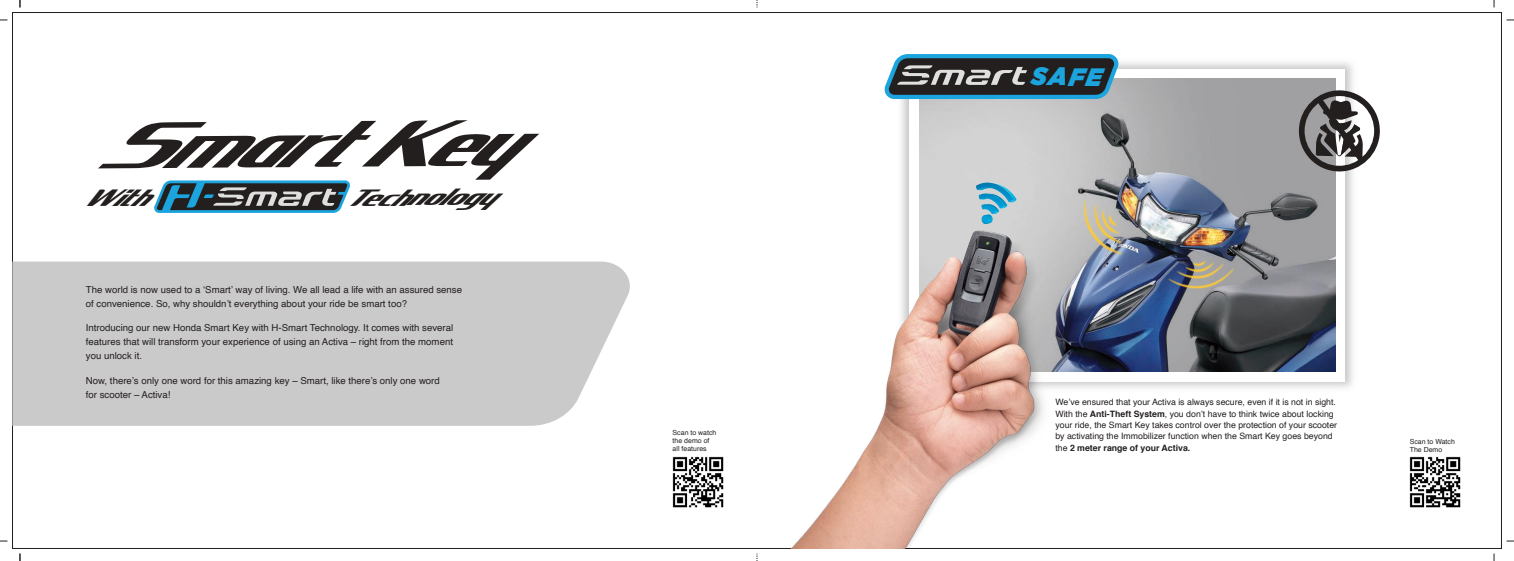
<style>
.page{position:relative;width:1514px;height:561px;background:#fff}
.page>*{position:absolute;margin:0;border:0;box-sizing:border-box;transform-origin:0 0}
.t1{font:italic 76.21px "Xbka";color:#241f1f}
.t2{font:italic 27.3px "Xbka";color:#241f1f}
.t3{font:italic 900 25.2px "Gotham";color:#1ba4dd;scale:.94 1}
.t4{font:9.62px/14px "Helvetica";color:#241f1f}
.t5{font:8.75px/11.4px "Helvetica";color:#241f1f}
.t6{font:7px/8px "Helvetica";color:#241f1f}
.s1{font-weight:700}
</style>
<div class="page">
<img style="left:919px;top:79px;width:416px;height:292px">
<div style="left:12px;top:261px;width:618px;height:165px;background:#cbcacb"></div>
<img style="left:1021px;top:137px;width:275px;height:214px">
<svg style="left:154px;top:180px;width:196px;height:33px"></svg>
<svg style="left:884px;top:54px;width:234px;height:45px"></svg>
<svg style="left:1298px;top:90px;width:81px;height:81px"></svg>
<img style="left:791px;top:171px;width:270px;height:377px">
<img style="left:1409px;top:456px;width:52px;height:52px">
<img style="left:672px;top:456px;width:52px;height:52px">
<h1 class="t1" style="left:315px;top:104px;width:259px">tKey</h1>
<h1 class="t1" style="left:101px;top:106px;width:277px">Smar</h1>
<h2 class="t2" style="left:120px;top:183px;width:50px">th</h2>
<h2 class="t2" style="left:349px;top:183px;width:167px">Technology</h2>
<h2 class="t2" style="left:85px;top:184px;width:58px">Wi</h2>
<p class="t4" style="left:86px;top:282px;width:378px">The world is now used to a ‘Smart’ way of living. We all lead a life with an assured sense of convenience. So, why shouldn’t everything about your ride be smart too?</p>
<p class="t4" style="left:86px;top:321px;width:369px;text-align:justify">Introducing our new Honda Smart Key with H-Smart Technology. It comes with several features that will transform your experience of using an Activa – right from the moment you unlock it.</p>
<p class="t4" style="left:86px;top:373px;width:355px">Now, there’s only one word for this amazing key – Smart, like there’s only one word for scooter – Activa!</p>
<p class="t6" style="left:672px;top:429px;width:45px">Scan to watch the demo of all features</p>
<h3 class="t3" style="left:1030px;top:58px;width:77px">SAFE</h3>
<p class="t5" style="left:1055px;top:396px;width:283px">We’ve ensured that your Activa is always secure, even if it is not in sight.<br>With the <span class="s1">Anti-Theft System</span>, you don’t have to think twice about locking your ride, the Smart Key takes control over the protection of your scooter by activating the Immobilizer function when the Smart Key goes beyond the <span class="s1">2 meter range of your Activa.</span></p>
<p class="t6" style="left:1409px;top:437px;width:47px">Scan to Watch<br>The Demo</p>
</div>
